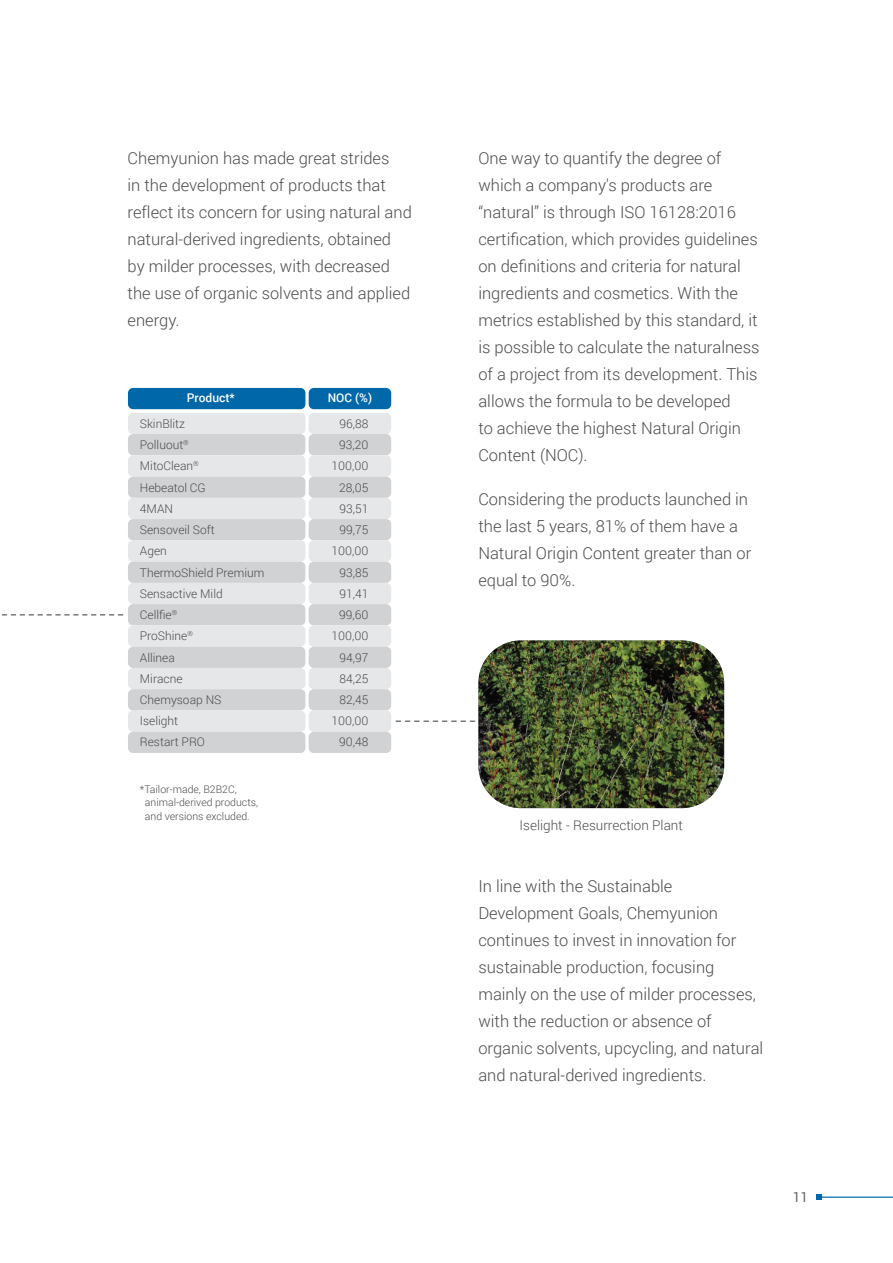
<style>
.page{position:relative;width:893px;height:1263px;background:#fff}
.page>*{position:absolute;margin:0;border:0;box-sizing:border-box;transform-origin:0 0}
.t1{font:300 16.5px/27px "Roboto";color:#4b4c4d}
.t2{font:300 13.5px "Roboto";color:#4b4c4d}
.t3{font:13.5px "Roboto";color:#69696c}
.t4{font:300 12px/21.3px "Roboto";color:#4b4c4d}
.t5{font:500 12px "Roboto";color:#fff}
.t6{font:300 10.5px/13.5px "Roboto";color:#4b4c4d}
</style>
<div class="page">
<div style="left:128px;top:388px;width:177px;height:21px;background:#0068a8;border-radius:5px"></div>
<div style="left:128px;top:413px;width:177px;height:21px;background:#e6e7e9;border-radius:5px"></div>
<div style="left:128px;top:434px;width:177px;height:21px;background:#d1d2d4;border-radius:5px"></div>
<div style="left:128px;top:455px;width:177px;height:22px;background:#e6e7e9;border-radius:5px"></div>
<div style="left:128px;top:477px;width:177px;height:21px;background:#d1d2d4;border-radius:5px"></div>
<div style="left:128px;top:498px;width:177px;height:21px;background:#e6e7e9;border-radius:5px"></div>
<div style="left:128px;top:519px;width:177px;height:21px;background:#d1d2d4;border-radius:5px"></div>
<div style="left:128px;top:540px;width:177px;height:22px;background:#e6e7e9;border-radius:5px"></div>
<div style="left:128px;top:562px;width:177px;height:21px;background:#d1d2d4;border-radius:5px"></div>
<div style="left:128px;top:583px;width:177px;height:21px;background:#e6e7e9;border-radius:5px"></div>
<div style="left:128px;top:604px;width:177px;height:21px;background:#d1d2d4;border-radius:5px"></div>
<div style="left:128px;top:625px;width:177px;height:22px;background:#e6e7e9;border-radius:5px"></div>
<div style="left:128px;top:647px;width:177px;height:21px;background:#d1d2d4;border-radius:5px"></div>
<div style="left:128px;top:668px;width:177px;height:21px;background:#e6e7e9;border-radius:5px"></div>
<div style="left:128px;top:689px;width:177px;height:21px;background:#d1d2d4;border-radius:5px"></div>
<div style="left:128px;top:710px;width:177px;height:22px;background:#e6e7e9;border-radius:5px"></div>
<div style="left:128px;top:732px;width:177px;height:21px;background:#d1d2d4;border-radius:5px"></div>
<div style="left:309px;top:388px;width:82px;height:21px;background:#0068a8;border-radius:5px"></div>
<div style="left:309px;top:413px;width:82px;height:21px;background:#e6e7e9;border-radius:5px"></div>
<div style="left:309px;top:434px;width:82px;height:21px;background:#d1d2d4;border-radius:5px"></div>
<div style="left:309px;top:455px;width:82px;height:22px;background:#e6e7e9;border-radius:5px"></div>
<div style="left:309px;top:477px;width:82px;height:21px;background:#d1d2d4;border-radius:5px"></div>
<div style="left:309px;top:498px;width:82px;height:21px;background:#e6e7e9;border-radius:5px"></div>
<div style="left:309px;top:519px;width:82px;height:21px;background:#d1d2d4;border-radius:5px"></div>
<div style="left:309px;top:540px;width:82px;height:22px;background:#e6e7e9;border-radius:5px"></div>
<div style="left:309px;top:562px;width:82px;height:21px;background:#d1d2d4;border-radius:5px"></div>
<div style="left:309px;top:583px;width:82px;height:21px;background:#e6e7e9;border-radius:5px"></div>
<div style="left:309px;top:604px;width:82px;height:21px;background:#d1d2d4;border-radius:5px"></div>
<div style="left:309px;top:625px;width:82px;height:22px;background:#e6e7e9;border-radius:5px"></div>
<div style="left:309px;top:647px;width:82px;height:21px;background:#d1d2d4;border-radius:5px"></div>
<div style="left:309px;top:668px;width:82px;height:21px;background:#e6e7e9;border-radius:5px"></div>
<div style="left:309px;top:689px;width:82px;height:21px;background:#d1d2d4;border-radius:5px"></div>
<div style="left:309px;top:710px;width:82px;height:22px;background:#e6e7e9;border-radius:5px"></div>
<div style="left:309px;top:732px;width:82px;height:21px;background:#d1d2d4;border-radius:5px"></div>
<svg style="left:1px;top:614px;width:122px;height:1px"></svg>
<img style="left:478px;top:640px;width:246px;height:168px">
<svg style="left:396px;top:721px;width:79px;height:1px"></svg>
<hr style="left:819px;top:1196px;width:74px;height:2px;background:#0068a8">
<svg style="left:816px;top:1194px;width:6px;height:6px"></svg>
<p class="t1" style="left:128px;top:144px;width:286px">Chemyunion has made great strides<br>in the development of products that reflect its concern for using natural and natural-derived ingredients, obtained by milder processes, with decreased the use of organic solvents and applied energy.</p>
<p class="t1" style="left:478px;top:144px;width:283px">One way to quantify the degree of which a company's products are “natural” is through ISO 16128:2016 certification, which provides guidelines on definitions and criteria for natural ingredients and cosmetics. With the metrics established by this standard, it is possible to calculate the naturalness of a project from its development. This allows the formula to be developed<br>to achieve the highest Natural Origin Content (NOC).</p>
<p class="t1" style="left:478px;top:485px;width:274px">Considering the products launched in the last 5 years, 81% of them have a<br>Natural Origin Content greater than or equal to 90%.</p>
<p class="t5" style="left:328px;top:389px;width:46px">NOC (%)</p>
<p class="t4" style="left:331px;top:413px;width:38px;text-align:right">96,88<br>93,20<br>100,00<br>28,05<br>93,51<br>99,75<br>100,00<br>93,85<br>91,41<br>99,60<br>100,00<br>94,97<br>84,25<br>82,45<br>100,00<br>90,48</p>
<p class="t5" style="left:187px;top:389px;width:49px">Product*</p>
<p class="t4" style="left:140px;top:413px;width:126px">SkinBlitz<br>Polluout<sup>®<br></sup>MitoClean<sup>®<br></sup>Hebeatol CG<br>4MAN<br>Sensoveil Soft<br>Agen<br>ThermoShield Premium<br>Sensactive Mild<br>Cellfie<sup>®<br></sup>ProShine<sup>®<br></sup>Allinea<br>Miracne<br>Chemysoap NS<br>Iselight<br>Restart PRO</p>
<p class="t6" style="left:145px;top:782px;width:115px;text-indent:-5px">*Tailor-made, B2B2C, animal-derived products, and versions excluded.</p>
<p class="t2" style="left:520px;top:816px;width:165px">Iselight - Resurrection Plant</p>
<p class="t1" style="left:478px;top:872px;width:286px">In line with the Sustainable Development Goals, Chemyunion continues to invest in innovation for sustainable production, focusing mainly on the use of milder processes, with the reduction or absence of organic solvents, upcycling, and natural and natural-derived ingredients.</p>
<p class="t3" style="left:793px;top:1188px;width:17px">11</p>
</div>
